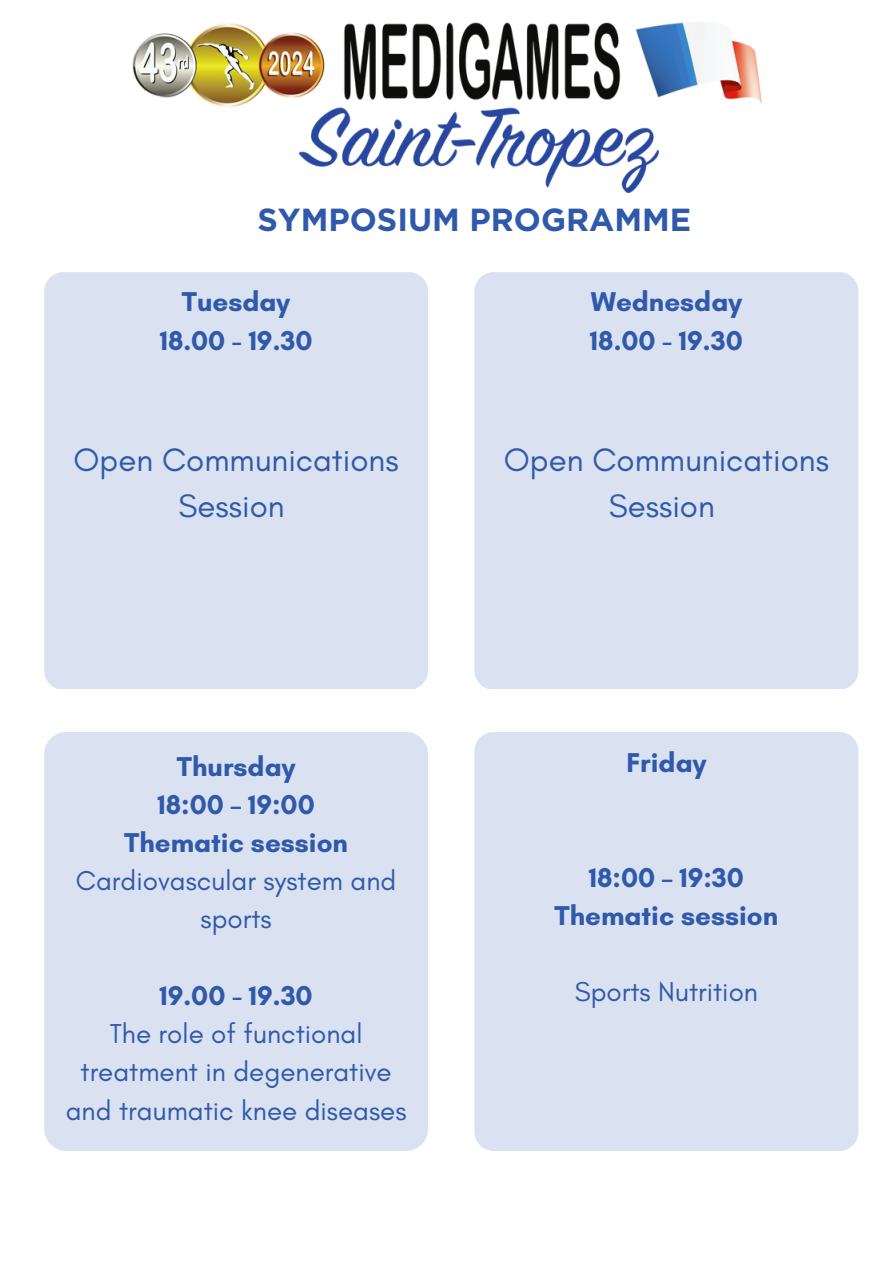
<style>
.page{position:relative;width:894px;height:1264px;background:#fff}
.page>*{position:absolute;margin:0;border:0;box-sizing:border-box;transform-origin:0 0}
.t1{font:33px/46.2px "Glacial Indifference";color:#2f59aa;text-align:center}
.t2{font:700 31.95px "Gotham";color:#2f59aa}
.t3{font:27.75px/38.2px "Glacial Indifference";color:#2f59aa;text-align:center}
.t4{font:700 27.75px/38.2px "Glacial Indifference";color:#2f59aa;text-align:center}
.s1{font-weight:700}
</style>
<div class="page">
<div style="left:44px;top:732px;width:384px;height:418px;background:#dae1f0;border-radius:22px"></div>
<div style="left:474px;top:732px;width:384px;height:418px;background:#dae1f0;border-radius:19px"></div>
<img style="left:132px;top:22px;width:629px;height:170px">
<div style="left:44px;top:272px;width:384px;height:417px;background:#dae1f0;border-radius:19px"></div>
<div style="left:474px;top:272px;width:384px;height:417px;background:#dae1f0;border-radius:19px"></div>
<h2 class="t2" style="left:257px;top:200px;width:435px">SYMPOSIUM PROGRAMME</h2>
<h3 class="t4" style="left:160px;top:282px;width:154px">Tuesday<br>18.00 - 19.30</h3>
<h2 class="t1" style="left:74px;top:436px;width:326px">Open Communications<br>Session</h2>
<h3 class="t4" style="left:590px;top:282px;width:154px;text-align:left">Wednesday<br>18.00 - 19.30</h3>
<p class="t1" style="left:503px;top:436px;width:326px">Open Communications<br>Session</p>
<h1 class="t4" style="left:177px;top:747px;width:120px">Thursday</h1>
<h3 class="t4" style="left:626px;top:743px;width:82px">Friday</h3>
<p class="t4" style="left:157px;top:784px;width:159px">18:00 – 19:00</p>
<p class="t3" style="left:76px;top:823px;width:322px"><span class="s1">Thematic session<br></span>Cardiovascular system and sports</p>
<p class="t4" style="left:159px;top:976px;width:155px">19.00 - 19.30</p>
<h3 class="t3" style="left:66px;top:1014px;width:342px">The role of functional treatment in degenerative and traumatic knee diseases</h3>
<h3 class="t4" style="left:554px;top:857px;width:225px">18:00 – 19:30<br>Thematic session</h3>
<p class="t3" style="left:574px;top:972px;width:185px">Sports Nutrition</p>
</div>
